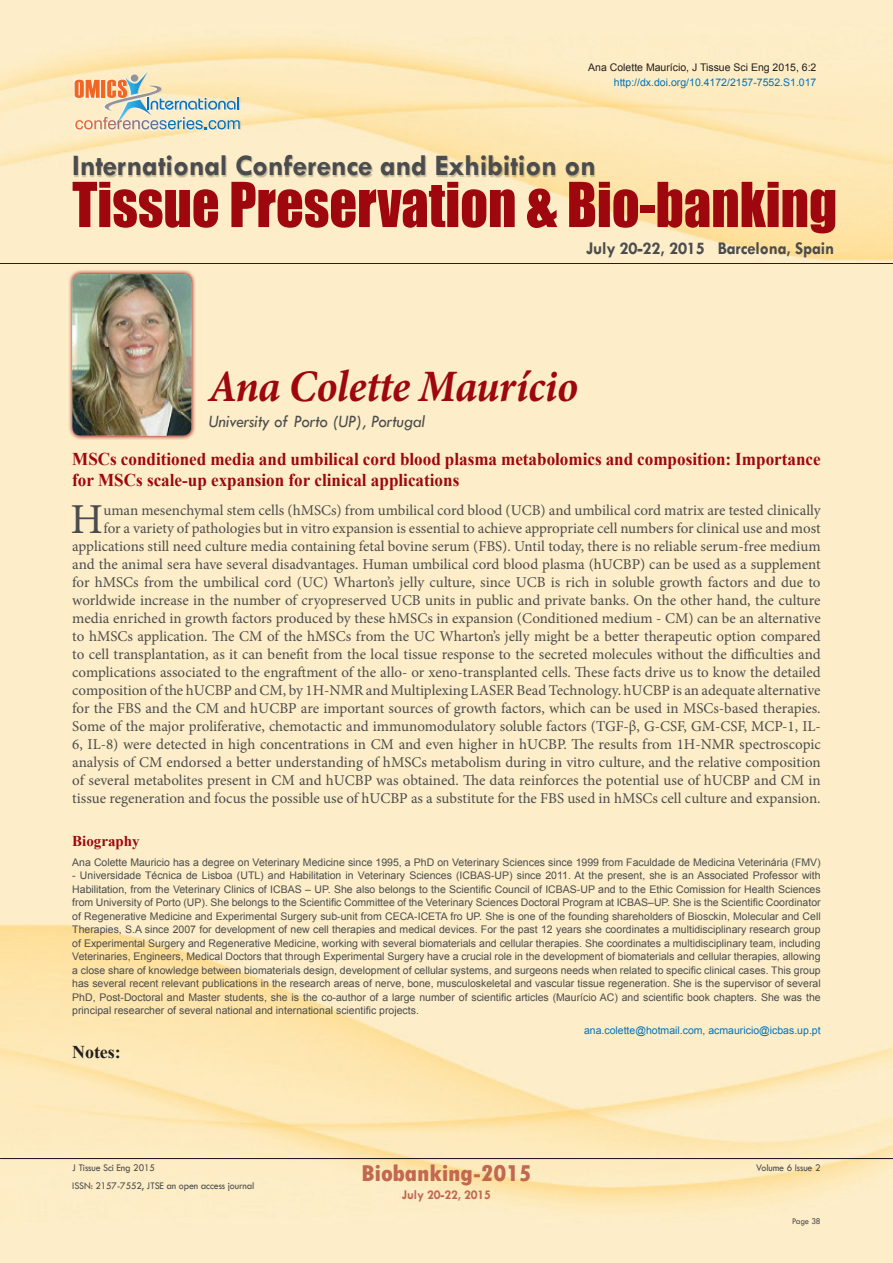
<style>
.page{position:relative;width:893px;height:1263px;background:#fff}
.page>*{position:absolute;margin:0;border:0;box-sizing:border-box;transform-origin:0 0}
.t1{font:57.3px "Impact";color:#9d070d;scale:.95 1}
.t2{font:italic 700 45px "Minion Pro";letter-spacing:-.01em;color:#9d070d;scale:.95 1}
.t3{font:42.75px "Minion Pro";color:#4b4c4d}
.t4{font:700 30px "Tw Cen";letter-spacing:-.01em;color:#4b4c4d}
.t5{font:800 condensed 24px "Tw Cen";letter-spacing:-.01em;color:#c26850;scale:1.1 1}
.t6{font:700 18px/21.6px "Times New Roman";color:#9d070d;scale:.95 1}
.t7{font:italic 18px "Tw Cen";letter-spacing:-.01em;color:#4b4c4d;scale:.95 1}
.t8{font:700 18px "Tw Cen";letter-spacing:-.01em;color:#4b4c4d;scale:.95 1}
.t9{font:700 18px "Times New Roman";color:#231f20}
.t10{font:15px/18px "Minion Pro";color:#4b4c4d;text-align:right}
.t11{font:700 15px "Times New Roman";color:#9d070d}
.t12{font:700 13.5px "Tw Cen";letter-spacing:-.01em;color:#c26850;scale:.95 1}
.t13{font:10.5px/13.5px "Arial";color:#4b4c4d;text-align:justify}
.t14{font:10.5px "Arial";color:#0072bc}
.t15{font:10.5px "Tw Cen";letter-spacing:-.01em;color:#4b4c4d;scale:.95 1}
.t16{font:10.5px "Arial";color:#231f20}
.t17{font:9px "Tw Cen";letter-spacing:-.02em;color:#4b4c4d;scale:.95 1}
</style>
<div class="page">
<div style="left:73px;top:69px;width:168px;height:62px;background:#fff;opacity:.75"></div>
<svg style="left:75px;top:71px;width:165px;height:58px;background:#ddd1b6"></svg>
<hr style="left:0;top:263px;width:893px;height:1px;background:#231f20">
<hr style="left:0;top:1158px;width:893px;height:1px;background:#231f20">
<div style="left:74px;top:155px;width:521px;height:22px;background:#231f20;opacity:.25"></div>
<svg style="left:68px;top:269px;width:128px;height:171px;background:#e5ba9f"></svg>
<img style="left:72px;top:274px;width:119px;height:162px">
<p class="t16" style="left:588px;top:61px;width:230px">Ana Colette Maurício, J Tissue Sci Eng 2015, 6:2</p>
<p class="t14" style="left:614px;top:75px;width:204px">http://dx.doi.org/10.4172/2157-7552.S1.017</p>
<h3 class="t4" style="left:72px;top:148px;width:525px">International Conference and Exhibition on</h3>
<h1 class="t1" style="left:72px;top:160px;width:807px">Tissue Preservation &amp; Bio-banking</h1>
<p class="t8" style="left:586px;top:237px;width:263px">July 20-22, 2015 Barcelona, Spain</p>
<p class="t2" style="left:208px;top:355px;width:391px">Ana Colette Maurício</p>
<p class="t7" style="left:208px;top:411px;width:230px">University of Porto (UP), Portugal</p>
<p class="t6" style="left:72px;top:448px;width:789px">MSCs conditioned media and umbilical cord blood plasma metabolomics and composition: Importance for MSCs scale-up expansion for clinical applications</p>
<p class="t3" style="left:71px;top:491px;width:34px">H</p>
<p class="t10" style="left:72px;top:501px;width:750px">uman mesenchymal stem cells (hMSCs) from umbilical cord blood (UCB) and umbilical cord matrix are tested clinically<br>for a variety of pathologies but in vitro expansion is essential to achieve appropriate cell numbers for clinical use and most applications still need culture media containing fetal bovine serum (FBS). Until today, there is no reliable serum-free medium and the animal sera have several disadvantages. Human umbilical cord blood plasma (hUCBP) can be used as a supplement for hMSCs from the umbilical cord (UC) Wharton’s jelly culture, since UCB is rich in soluble growth factors and due to worldwide increase in the number of cryopreserved UCB units in public and private banks. On the other hand, the culture media enriched in growth factors produced by these hMSCs in expansion (Conditioned medium - CM) can be an alternative to hMSCs application. The CM of the hMSCs from the UC Wharton’s jelly might be a better therapeutic option compared to cell transplantation, as it can benefit from the local tissue response to the secreted molecules without the difficulties and complications associated to the engraftment of the allo- or xeno-transplanted cells. These facts drive us to know the detailed composition of the hUCBP and CM, by 1H-NMR and Multiplexing LASER Bead Technology. hUCBP is an adequate alternative for the FBS and the CM and hUCBP are important sources of growth factors, which can be used in MSCs-based therapies.<br>Some of the major proliferative, chemotactic and immunomodulatory soluble factors (TGF-β, G-CSF, GM-CSF, MCP-1, IL-6, IL-8) were detected in high concentrations in CM and even higher in hUCBP. The results from 1H-NMR spectroscopic analysis of CM endorsed a better understanding of hMSCs metabolism during in vitro culture, and the relative composition of several metabolites present in CM and hUCBP was obtained. The data reinforces the potential use of hUCBP and CM in tissue regeneration and focus the possible use of hUCBP as a substitute for the FBS used in hMSCs cell culture and expansion.</p>
<p class="t11" style="left:72px;top:831px;width:69px">Biography</p>
<p class="t13" style="left:72px;top:855px;width:750px">Ana Colette Mauricio has a degree on Veterinary Medicine since 1995, a PhD on Veterinary Sciences since 1999 from Faculdade de Medicina Veterinária (FMV)</p>
<p class="t13" style="left:72px;top:869px;width:750px">- Universidade Técnica de Lisboa (UTL) and Habilitation in Veterinary Sciences (ICBAS-UP) since 2011. At the present, she is an Associated Professor with Habilitation, from the Veterinary Clinics of ICBAS – UP. She also belongs to the Scientific Council of ICBAS-UP and to the Ethic Comission for Health Sciences from University of Porto (UP). She belongs to the Scientific Committee of the Veterinary Sciences Doctoral Program at ICBAS–UP. She is the Scientific Coordinator of Regenerative Medicine and Experimental Surgery sub-unit from CECA-ICETA fro UP. She is one of the founding shareholders of Biosckin, Molecular and Cell Therapies, S.A since 2007 for development of new cell therapies and medical devices. For the past 12 years she coordinates a multidisciplinary research group of Experimental Surgery and Regenerative Medicine, working with several biomaterials and cellular therapies. She coordinates a multidisciplinary team, including Veterinaries, Engineers, Medical Doctors that through Experimental Surgery have a crucial role in the development of biomaterials and cellular therapies, allowing a close share of knowledge between biomaterials design, development of cellular systems, and surgeons needs when related to specific clinical cases. This group has several recent relevant publications in the research areas of nerve, bone, musculoskeletal and vascular tissue regeneration. She is the supervisor of several PhD, Post-Doctoral and Master students, she is the co-author of a large number of scientific articles (Maurício AC) and scientific book chapters. She was the principal researcher of several national and international scientific projects.</p>
<p class="t14" style="left:584px;top:1024px;width:238px">ana.colette@hotmail.com, acmauricio@icbas.up.pt</p>
<p class="t9" style="left:72px;top:1040px;width:50px">Notes:</p>
<h3 class="t5" style="left:361px;top:1159px;width:156px">Biobanking-2015</h3>
<p class="t12" style="left:402px;top:1186px;width:95px">July 20-22, 2015</p>
<p class="t15" style="left:72px;top:1162px;width:89px">J Tissue Sci Eng 2015</p>
<p class="t15" style="left:756px;top:1162px;width:69px">Volume 6 Issue 2</p>
<p class="t15" style="left:72px;top:1179px;width:193px">ISSN: 2157-7552, JTSE an open access journal</p>
<p class="t17" style="left:792px;top:1215px;width:32px">Page 38</p>
</div>
